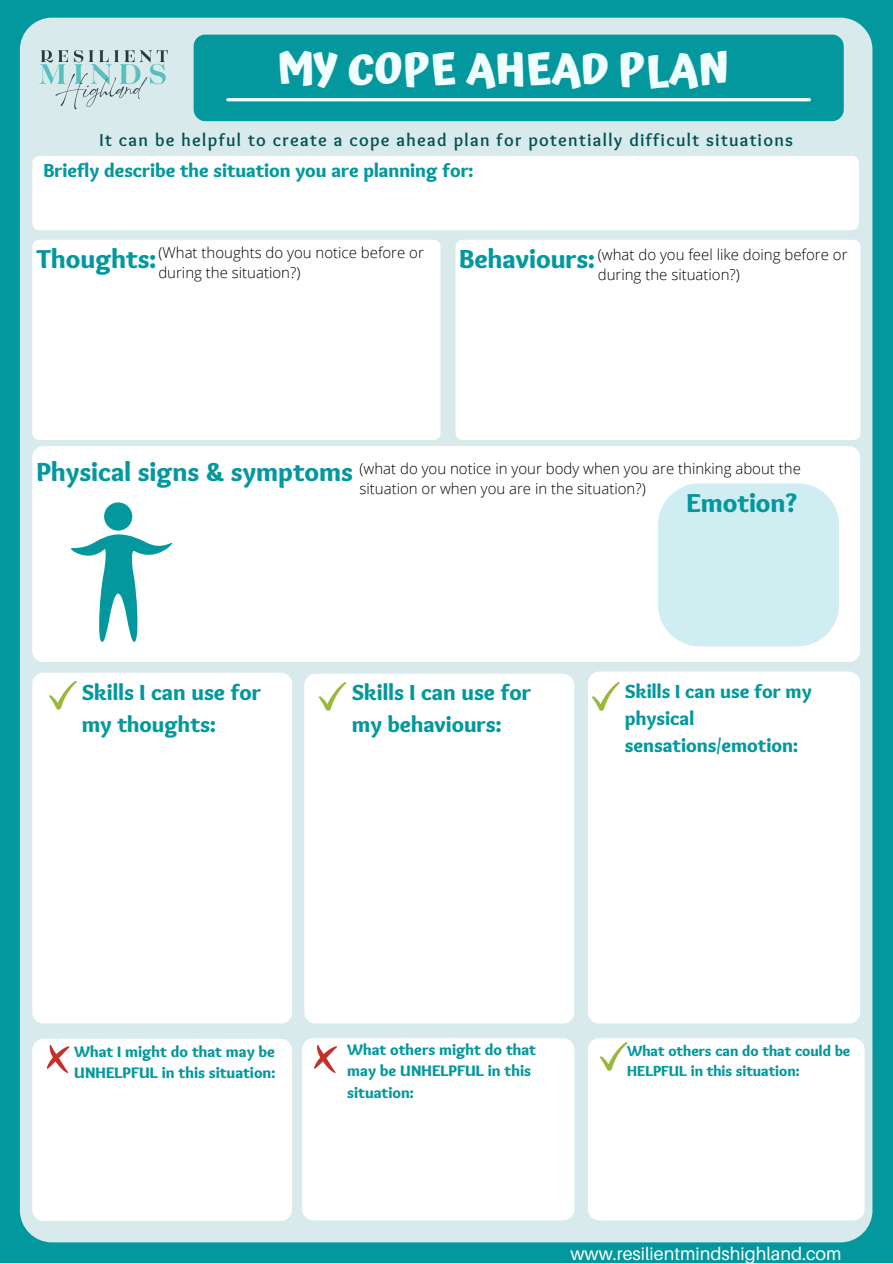
<style>
.page{position:relative;width:893px;height:1264px;background:#fff}
.page>*{position:absolute;margin:0;border:0;box-sizing:border-box;transform-origin:0 0}
.t1{font:700 43.5px "Atma";color:#f0feff}
.t2{font:900 27px "Sukar";color:#03989e}
.t3{font:900 22.65px/31.2px "Sukar";color:#03989e}
.t4{font:900 19.8px/27px "Sukar";color:#03989e}
.t5{font:900 19.5px "Sukar";color:#03989e}
.t6{font:700 18px "Sukar";letter-spacing:.07em;color:#055154}
.t7{font:18px "Aileron";color:#fff}
.t8{font:900 15.75px/21.3px "Sukar";color:#03989e}
.t9{font:900 15.15px/20.2px "Sukar";color:#03989e}
.t10{font:300 15px/20.2px "Open Sans";color:#000}
.s1{font-family:"Sukar";font-weight:900;font-size:27px;color:#03989e}
</style>
<div class="page">
<div style="left:0;top:0;width:892px;height:1262px;background:#03989e"></div>
<div style="left:20px;top:18px;width:852px;height:1224px;background:#d8eaeb;border-radius:32px"></div>
<div style="left:194px;top:35px;width:649px;height:86px;background:#03989e;border-radius:12px"></div>
<div style="left:32px;top:1038px;width:260px;height:182px;background:#fff;border-radius:11px"></div>
<div style="left:32px;top:446px;width:828px;height:216px;background:#fff;border-radius:11px"></div>
<div style="left:32px;top:240px;width:408px;height:200px;background:#fff;border-radius:7px"></div>
<div style="left:32px;top:672px;width:260px;height:351px;background:#fff;border-radius:11px"></div>
<hr style="left:228px;top:98px;width:581px;height:3px;background:#f0feff">
<div style="left:455px;top:240px;width:405px;height:200px;background:#fff;border-radius:7px"></div>
<div style="left:304px;top:673px;width:270px;height:350px;background:#fff;border-radius:11px"></div>
<div style="left:302px;top:1038px;width:272px;height:182px;background:#fff;border-radius:11px"></div>
<div style="left:588px;top:671px;width:272px;height:352px;background:#fff;border-radius:11px"></div>
<div style="left:588px;top:1038px;width:276px;height:182px;background:#fff;border-radius:11px"></div>
<svg style="left:49px;top:680px;width:28px;height:29px"></svg>
<svg style="left:318px;top:681px;width:28px;height:29px"></svg>
<svg style="left:591px;top:681px;width:28px;height:29px"></svg>
<svg style="left:47px;top:1045px;width:23px;height:28px"></svg>
<svg style="left:314px;top:1045px;width:23px;height:28px"></svg>
<div style="left:104px;top:502px;width:28px;height:28px;background:#03989e;border-radius:50%"></div>
<svg style="left:71px;top:534px;width:101px;height:108px"></svg>
<svg style="left:599px;top:1041px;width:28px;height:29px"></svg>
<img style="left:39px;top:50px;width:129px;height:60px">
<div style="left:32px;top:156px;width:826px;height:74px;background:#fff;border-radius:7px"></div>
<div style="left:658px;top:483px;width:181px;height:163px;background:#d0eef1"></div>
<h1 class="t1" style="left:277px;top:44px;width:453px">MY COPE AHEAD PLAN</h1>
<p class="t6" style="left:99px;top:129px;width:695px">It can be helpful to create a cope ahead plan for potentially difficult situations</p>
<h3 class="t5" style="left:43px;top:159px;width:431px">Briefly describe the situation you are planning for:</h3>
<p class="t10" style="left:158px;top:242px;width:267px">(What thoughts do you notice before or during the situation?)</p>
<h2 class="t2" style="left:37px;top:243px;width:121px">Thoughts:</h2>
<h2 class="t2" style="left:459px;top:243px;width:138px">Behaviours:</h2>
<p class="t10" style="left:597px;top:244px;width:251px">(what do you feel like doing before or during the situation?)</p>
<p class="t10" style="left:359px;top:458px;width:443px;text-indent:-323px"><span class="s1">Physical signs &amp; symptoms</span> (what do you notice in your body when you are thinking about the situation or when you are in the situation?)</p>
<h2 class="t2" style="left:686px;top:487px;width:112px">Emotion?</h2>
<h3 class="t3" style="left:82px;top:679px;width:181px">Skills I can use for my thoughts:</h3>
<h3 class="t3" style="left:352px;top:679px;width:181px">Skills I can use for my behaviours:</h3>
<h3 class="t4" style="left:625px;top:679px;width:188px">Skills I can use for my physical sensations/emotion:</h3>
<p class="t8" style="left:74px;top:1042px;width:203px">What I might do that may be<br>UNHELPFUL in this situation:</p>
<p class="t8" style="left:347px;top:1040px;width:190px">What others might do that may be UNHELPFUL in this situation:</p>
<p class="t9" style="left:627px;top:1042px;width:225px">What others can do that could be<br>HELPFUL in this situation:</p>
<p class="t7" style="left:570px;top:1242px;width:272px">www.resilientmindshighland.com</p>
</div>
